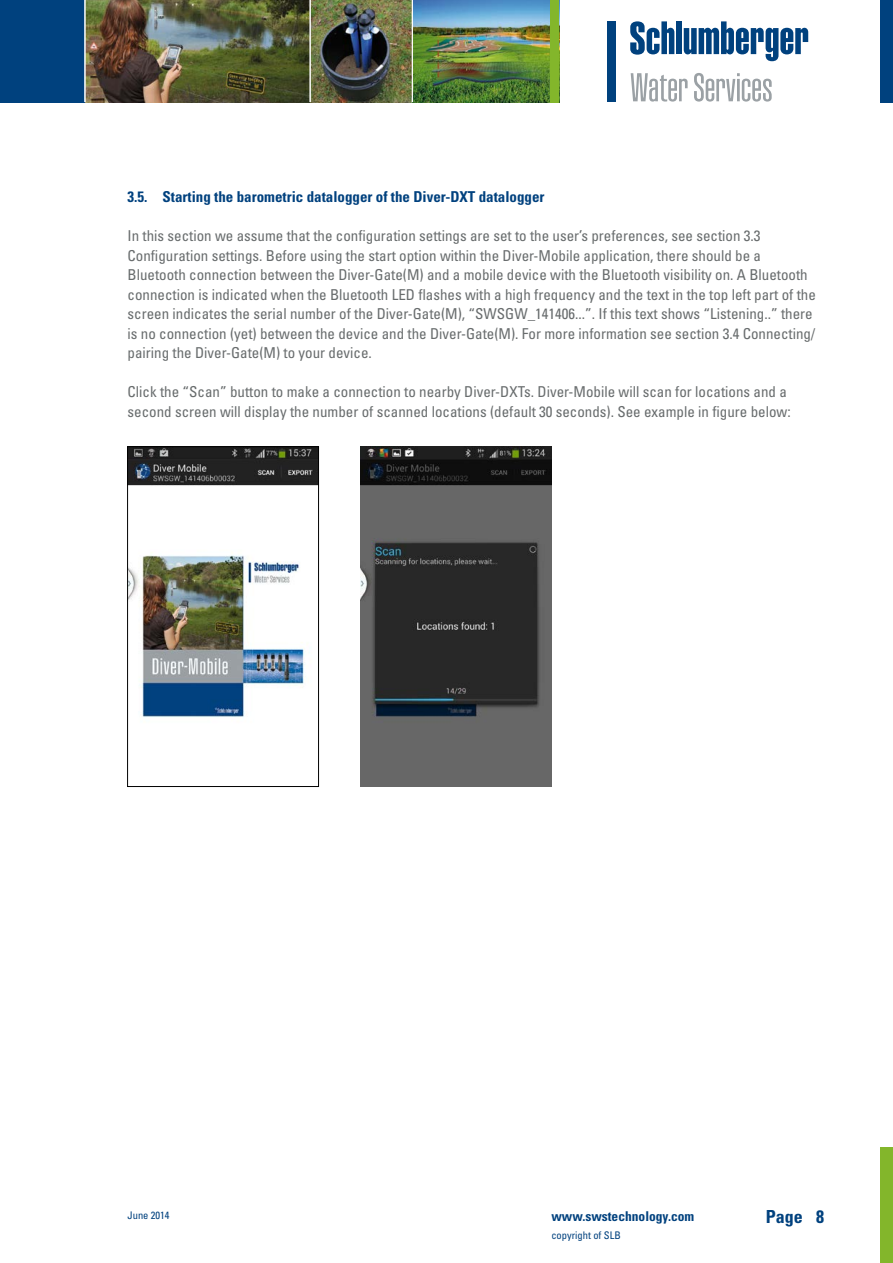
<style>
.page{position:relative;width:893px;height:1263px;background:#fff}
.page>*{position:absolute;margin:0;border:0;box-sizing:border-box;transform-origin:0 0}
.t1{font:700 condensed 18px "Univers LT Std";color:#00417e}
.t2{font:condensed 15px/19.5px "Univers LT Std";color:#686c6d}
.t3{font:700 condensed 15px "Univers LT Std";color:#00417e}
.t4{font:700 condensed 13.5px "Univers LT Std";color:#00417e}
.t5{font:condensed 10.5px "Univers LT Std";color:#00417e}
</style>
<div class="page">
<div style="left:880px;top:1147px;width:13px;height:116px;background:#83b62b"></div>
<div style="left:0;top:0;width:85px;height:102px;background:#00417e"></div>
<img style="left:86px;top:0;width:465px;height:102px">
<div style="left:551px;top:0;width:8px;height:102px;background:#83b62b"></div>
<hr style="left:310px;top:0;width:1px;height:102px;background:#fff">
<div style="left:880px;top:0;width:13px;height:102px;background:#00417e"></div>
<hr style="left:412px;top:0;width:1px;height:102px;background:#fff">
<div style="left:676px;top:21px;width:6px;height:33px;background:#00417e"></div>
<svg style="left:684px;top:21px;width:124px;height:40px"></svg>
<svg style="left:630px;top:21px;width:44px;height:34px"></svg>
<svg style="left:631px;top:73px;width:57px;height:29px"></svg>
<svg style="left:694px;top:73px;width:78px;height:29px"></svg>
<div style="left:607px;top:21px;width:9px;height:80px;background:#00417e"></div>
<img style="left:129px;top:448px;width:188px;height:269px">
<div style="left:127px;top:446px;width:192px;height:341px;border:1px solid #000"></div>
<img style="left:360px;top:447px;width:191px;height:340px">
<p class="t3" style="left:128px;top:188px;width:418px">3.5. Starting the barometric datalogger of the Diver-DXT datalogger</p>
<p class="t2" style="left:128px;top:226px;width:690px">In this section we assume that the configuration settings are set to the user’s preferences, see section 3.3<br>Configuration settings. Before using the start option within the Diver-Mobile application, there should be a Bluetooth connection between the Diver-Gate(M) and a mobile device with the Bluetooth visibility on. A Bluetooth connection is indicated when the Bluetooth LED flashes with a high frequency and the text in the top left part of the screen indicates the serial number of the Diver-Gate(M), “SWSGW_141406...”. If this text shows “Listening..” there is no connection (yet) between the device and the Diver-Gate(M). For more information see section 3.4 Connecting/ pairing the Diver-Gate(M) to your device.</p>
<p class="t2" style="left:128px;top:382px;width:665px">Click the “Scan” button to make a connection to nearby Diver-DXTs. Diver-Mobile will scan for locations and a second screen will display the number of scanned locations (default 30 seconds). See example in figure below:</p>
<p class="t5" style="left:128px;top:1208px;width:43px">June 2014</p>
<p class="t4" style="left:551px;top:1207px;width:144px">www.swstechnology.com</p>
<p class="t1" style="left:766px;top:1205px;width:60px">Page 8</p>
<p class="t5" style="left:551px;top:1228px;width:71px">copyright of SLB</p>
</div>
